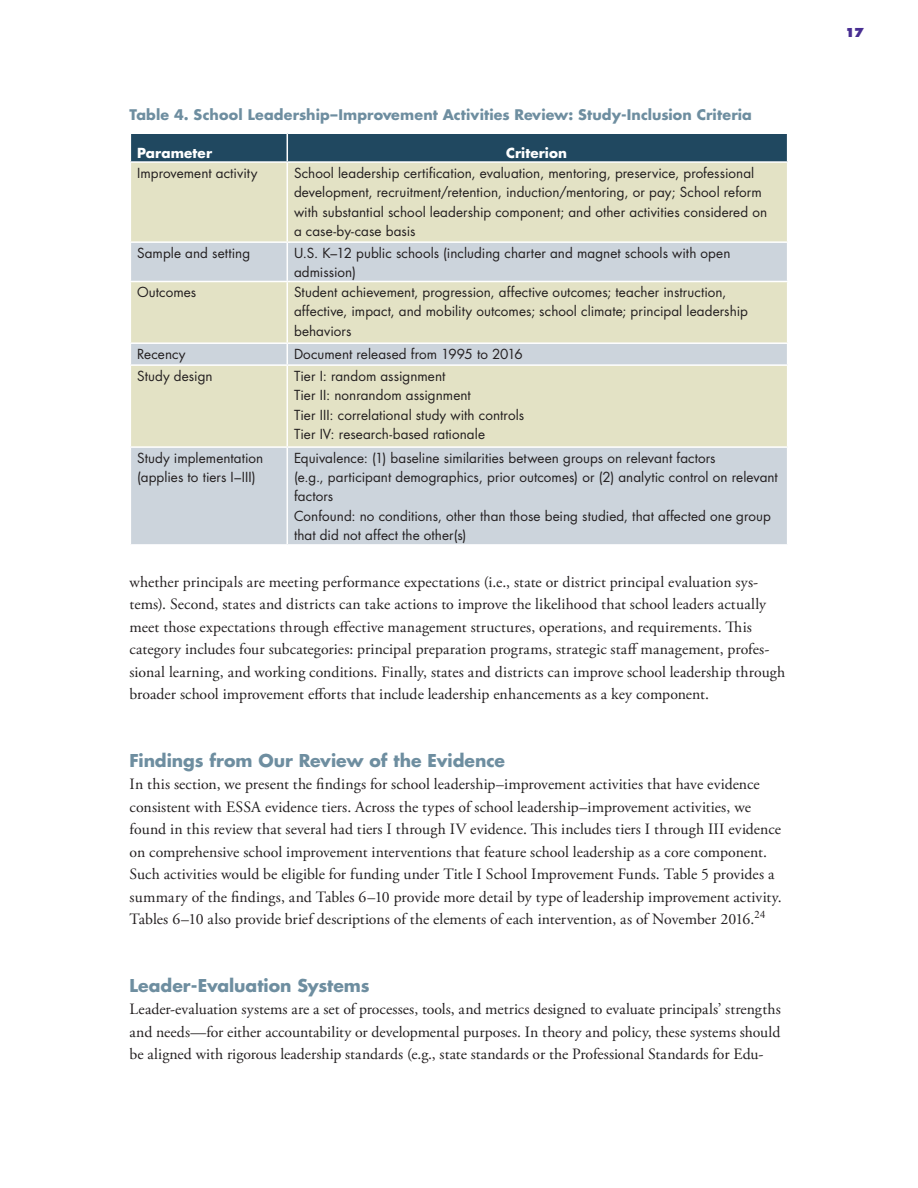
<style>
.page{position:relative;width:918px;height:1188px;background:#fff}
.page>*{position:absolute;margin:0;border:0;box-sizing:border-box;transform-origin:0 0}
.t1{font:700 17.25px "Futura Std";letter-spacing:-.005em;color:#6e8ea0}
.t2{font:15.75px/22.5px "Adobe Garamond Pro";letter-spacing:.005em;color:#231f20}
.t3{font:700 14.25px "Futura Std";letter-spacing:.005em;color:#6e8ea0}
.t4{font:13.5px/19.5px "Futura Std";letter-spacing:.005em;color:#231f20}
.t5{font:700 13.5px "Futura Std";letter-spacing:.01em;color:#fff}
.t6{font:800 12px "Futura Std";color:#482e92}
</style>
<div class="page">
<div style="left:131px;top:163px;width:656px;height:78px;background:#e3e2c5"></div>
<svg style="left:131px;top:243px;width:656px;height:301px;background:#d7dad1"></svg>
<div style="left:131px;top:133px;width:656px;height:28px;background:#204860"></div>
<hr style="left:287px;top:163px;width:1px;height:78px;background:#fff">
<hr style="left:287px;top:243px;width:1px;height:38px;background:#fff">
<hr style="left:130px;top:281px;width:157px;height:1px;background:#fff">
<hr style="left:287px;top:281px;width:501px;height:1px;background:#fff">
<hr style="left:287px;top:282px;width:1px;height:60px;background:#fff">
<hr style="left:130px;top:342px;width:157px;height:2px;background:#fff">
<hr style="left:287px;top:342px;width:501px;height:2px;background:#fff">
<svg style="left:287px;top:344px;width:1px;height:20px"></svg>
<hr style="left:130px;top:364px;width:157px;height:2px;background:#fff">
<hr style="left:287px;top:364px;width:501px;height:2px;background:#fff">
<hr style="left:287px;top:366px;width:1px;height:80px;background:#fff">
<hr style="left:130px;top:446px;width:157px;height:2px;background:#fff">
<hr style="left:287px;top:446px;width:501px;height:2px;background:#fff">
<hr style="left:287px;top:448px;width:1px;height:96px;background:#fff">
<p class="t3" style="left:130px;top:105px;width:624px">Table 4. School Leadership–Improvement Activities Review: Study-Inclusion Criteria</p>
<p class="t5" style="left:137px;top:144px;width:77px">Parameter</p>
<p class="t5" style="left:506px;top:144px;width:62px">Criterion</p>
<p class="t4" style="left:137px;top:163px;width:122px">Improvement activity</p>
<p class="t4" style="left:294px;top:163px;width:475px">School leadership certification, evaluation, mentoring, preservice, professional development, recruitment/retention, induction/mentoring, or pay; School reform with substantial school leadership component; and other activities considered on a case-by-case basis</p>
<p class="t4" style="left:137px;top:243px;width:115px">Sample and setting</p>
<p class="t4" style="left:294px;top:243px;width:438px">U.S. K–12 public schools (including charter and magnet schools with open admission)</p>
<p class="t4" style="left:137px;top:282px;width:61px">Outcomes</p>
<p class="t4" style="left:294px;top:282px;width:455px">Student achievement, progression, affective outcomes; teacher instruction, affective, impact, and mobility outcomes; school climate; principal leadership behaviors</p>
<p class="t4" style="left:137px;top:344px;width:50px">Recency</p>
<p class="t4" style="left:294px;top:344px;width:230px">Document released from 1995 to 2016</p>
<p class="t4" style="left:137px;top:366px;width:77px">Study design</p>
<p class="t4" style="left:294px;top:366px;width:232px">Tier I: random assignment<br>Tier II: nonrandom assignment<br>Tier III: correlational study with controls Tier IV: research-based rationale</p>
<p class="t4" style="left:137px;top:448px;width:128px">Study implementation (applies to tiers I–III)</p>
<p class="t4" style="left:294px;top:448px;width:485px">Equivalence: (1) baseline similarities between groups on relevant factors<br>(e.g., participant demographics, prior outcomes) or (2) analytic control on relevant factors<br>Confound: no conditions, other than those being studied, that affected one group that did not affect the other(s)</p>
<p class="t2" style="left:130px;top:571px;width:657px">whether principals are meeting performance expectations (i.e., state or district principal evaluation sys&shy;tems). Second, states and districts can take actions to improve the likelihood that school leaders actually meet those expectations through effective management structures, operations, and requirements. This category includes four subcategories: principal preparation programs, strategic staff management, profes&shy;sional learning, and working conditions. Finally, states and districts can improve school leadership through broader school improvement efforts that include leadership enhancements as a key component.</p>
<p class="t1" style="left:130px;top:749px;width:377px">Findings from Our Review of the Evidence</p>
<p class="t2" style="left:130px;top:774px;width:654px">In this section, we present the findings for school leadership–improvement activities that have evidence consistent with ESSA evidence tiers. Across the types of school leadership–improvement activities, we found in this review that several had tiers I through IV evidence. This includes tiers I through III evidence on comprehensive school improvement interventions that feature school leadership as a core component.<br>Such activities would be eligible for funding under Title I School Improvement Funds. Table 5 provides a summary of the findings, and Tables 6–10 provide more detail by type of leadership improvement activity.<br>Tables 6–10 also provide brief descriptions of the elements of each intervention, as of November 2016.<sup>24</sup></p>
<p class="t1" style="left:130px;top:974px;width:242px">Leader-Evaluation Systems</p>
<p class="t2" style="left:130px;top:999px;width:653px;text-align:justify">Leader-evaluation systems are a set of processes, tools, and metrics designed to evaluate principals’ strengths and needs—for either accountability or developmental purposes. In theory and policy, these systems should be aligned with rigorous leadership standards (e.g., state standards or the Professional Standards for Edu-</p>
<p class="t6" style="left:845px;top:25px;width:20px">17</p>
</div>
